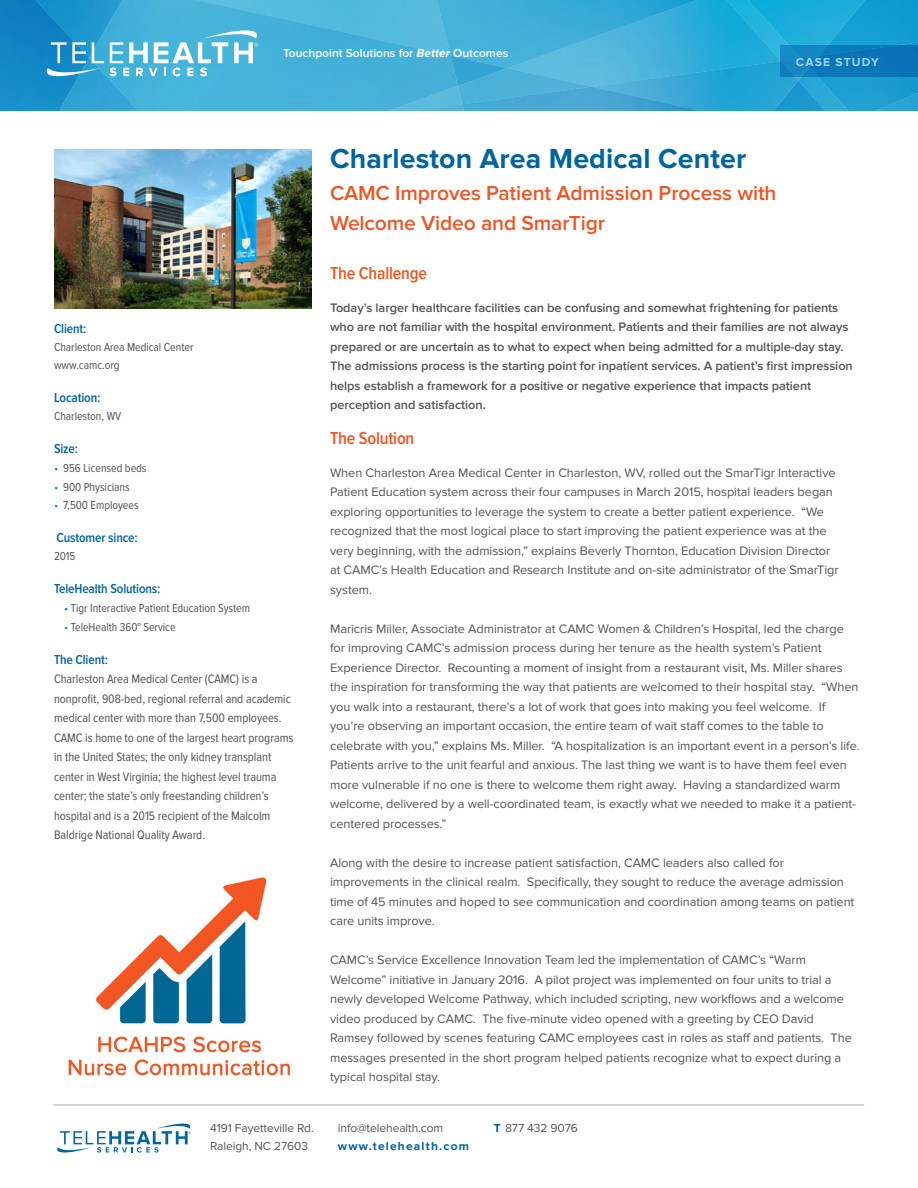
<style>
.page{position:relative;width:918px;height:1188px;background:#fff}
.page>*{position:absolute;margin:0;border:0;box-sizing:border-box;transform-origin:0 0}
.t1{font:700 28.5px "Proxima Nova";letter-spacing:.005em;color:#00649e}
.t2{font:600 21px "Proxima Nova";letter-spacing:-.005em;color:#f15422}
.t3{font:600 18px "Proxima Nova Cond";letter-spacing:-.01em;color:#f15422}
.t4{font:600 13.5px "Proxima Nova Cond";letter-spacing:-.01em;color:#00649e}
.t5{font:12.75px/19.5px "Proxima Nova";letter-spacing:-.005em;color:#545356}
.t6{font:600 12.75px/19.5px "Proxima Nova";letter-spacing:-.005em;color:#545356}
.t7{font:12.75px/19.5px "Proxima Nova Cond";letter-spacing:-.005em;color:#545356}
.t8{font:12px "Proxima Nova Cond";letter-spacing:-.005em;color:#545356}
.t9{font:12px "Proxima Nova";letter-spacing:-.005em;color:#545356}
.t10{font:600 12px "Proxima Nova";color:#fff}
.t11{font:700 12px "Proxima Nova";letter-spacing:.1em;color:#00649e}
.t12{font:700 12px "Proxima Nova";letter-spacing:.095em;color:#fff}
.s1{font-weight:700;font-style:italic}
.s2{color:#0090c7}
.s3{font-weight:700;color:#00649e}
</style>
<div class="page">
<svg style="left:0;top:0;width:918px;height:111px;background:#35a8d5"></svg>
<svg style="left:47px;top:42px;width:57px;height:34px"></svg>
<svg style="left:110px;top:30px;width:148px;height:46px"></svg>
<svg style="left:57px;top:1124px;width:134px;height:29px"></svg>
<hr style="left:53px;top:1105px;width:811px;height:1px;background:#545356">
<img style="left:54px;top:150px;width:258px;height:159px">
<img style="left:68px;top:877px;width:222px;height:199px">
<p class="t10" style="left:283px;top:47px;width:227px">Touchpoint Solutions for <span class="s1">Better</span> Outcomes</p>
<p class="t12" style="left:796px;top:57px;width:85px">CASE STUDY</p>
<p class="t1" style="left:330px;top:145px;width:418px">Charleston Area Medical Center</p>
<p class="t2" style="left:330px;top:183px;width:448px">CAMC Improves Patient Admission Process with</p>
<p class="t2" style="left:330px;top:213px;width:277px">Welcome Video and SmarTigr</p>
<p class="t4" style="left:54px;top:322px;width:34px">Client:</p>
<p class="t8" style="left:54px;top:342px;width:141px">Charleston Area Medical Center</p>
<p class="t8" style="left:54px;top:360px;width:67px">www.camc.org</p>
<p class="t4" style="left:54px;top:391px;width:48px">Location:</p>
<p class="t8" style="left:54px;top:411px;width:69px">Charleston, WV</p>
<p class="t4" style="left:54px;top:442px;width:26px">Size:</p>
<p class="t8" style="left:54px;top:462px;width:94px"><span class="s2">•</span> 956 Licensed beds</p>
<p class="t8" style="left:54px;top:481px;width:77px"><span class="s2">•</span> 900 Physicians</p>
<p class="t8" style="left:54px;top:500px;width:86px"><span class="s2">•</span> 7,500 Employees</p>
<p class="t4" style="left:57px;top:532px;width:83px">Customer since:</p>
<p class="t8" style="left:54px;top:551px;width:23px">2015</p>
<p class="t4" style="left:54px;top:583px;width:108px">TeleHealth Solutions:</p>
<p class="t8" style="left:64px;top:603px;width:188px"><span class="s2">•</span> Tigr Interactive Patient Education System</p>
<p class="t8" style="left:64px;top:621px;width:113px"><span class="s2">•</span> TeleHealth 360° Service</p>
<p class="t4" style="left:54px;top:653px;width:56px">The Client:</p>
<p class="t7" style="left:54px;top:670px;width:241px">Charleston Area Medical Center (CAMC) is a nonprofit, 908-bed, regional referral and academic medical center with more than 7,500 employees.<br>CAMC is home to one of the largest heart programs in the United States; the only kidney transplant center in West Virginia; the highest level trauma center; the state’s only freestanding children’s hospital and is a 2015 recipient of the Malcolm Baldrige National Quality Award.</p>
<p class="t9" style="left:210px;top:1121px;width:105px">4191 Fayetteville Rd.</p>
<p class="t9" style="left:210px;top:1139px;width:100px">Raleigh, NC 27603</p>
<p class="t3" style="left:330px;top:265px;width:98px">The Challenge</p>
<p class="t6" style="left:330px;top:298px;width:524px">Today’s larger healthcare facilities can be confusing and somewhat frightening for patients who are not familiar with the hospital environment. Patients and their families are not always prepared or are uncertain as to what to expect when being admitted for a multiple-day stay.<br>The admissions process is the starting point for inpatient services. A patient’s first impression helps establish a framework for a positive or negative experience that impacts patient perception and satisfaction.</p>
<p class="t3" style="left:330px;top:430px;width:86px">The Solution</p>
<p class="t5" style="left:330px;top:463px;width:510px">When Charleston Area Medical Center in Charleston, WV, rolled out the SmarTigr Interactive Patient Education system across their four campuses in March 2015, hospital leaders began exploring opportunities to leverage the system to create a better patient experience. “We recognized that the most logical place to start improving the patient experience was at the very beginning, with the admission,” explains Beverly Thornton, Education Division Director at CAMC’s Health Education and Research Institute and on-site administrator of the SmarTigr system.</p>
<p class="t5" style="left:330px;top:619px;width:531px">Maricris Miller, Associate Administrator at CAMC Women &amp; Children’s Hospital, led the charge for improving CAMC’s admission process during her tenure as the health system’s Patient Experience Director. Recounting a moment of insight from a restaurant visit, Ms. Miller shares the inspiration for transforming the way that patients are welcomed to their hospital stay. “When you walk into a restaurant, there’s a lot of work that goes into making you feel welcome. If you’re observing an important occasion, the entire team of wait staff comes to the table to celebrate with you,” explains Ms. Miller. “A hospitalization is an important event in a person’s life.<br>Patients arrive to the unit fearful and anxious. The last thing we want is to have them feel even more vulnerable if no one is there to welcome them right away. Having a standardized warm welcome, delivered by a well-coordinated team, is exactly what we needed to make it a patient&shy;centered processes.”</p>
<p class="t5" style="left:330px;top:853px;width:526px">Along with the desire to increase patient satisfaction, CAMC leaders also called for improvements in the clinical realm. Specifically, they sought to reduce the average admission time of 45 minutes and hoped to see communication and coordination among teams on patient care units improve.</p>
<p class="t5" style="left:330px;top:951px;width:523px">CAMC’s Service Excellence Innovation Team led the implementation of CAMC’s “Warm Welcome” initiative in January 2016. A pilot project was implemented on four units to trial a newly developed Welcome Pathway, which included scripting, new workflows and a welcome video produced by CAMC. The five-minute video opened with a greeting by CEO David Ramsey followed by scenes featuring CAMC employees cast in roles as staff and patients. The messages presented in the short program helped patients recognize what to expect during a typical hospital stay.</p>
<p class="t9" style="left:338px;top:1121px;width:107px">info@telehealth.com</p>
<p class="t9" style="left:494px;top:1121px;width:86px"><span class="s3">T</span> 877 432 9076</p>
<p class="t11" style="left:338px;top:1140px;width:133px">www.telehealth.com</p>
</div>
